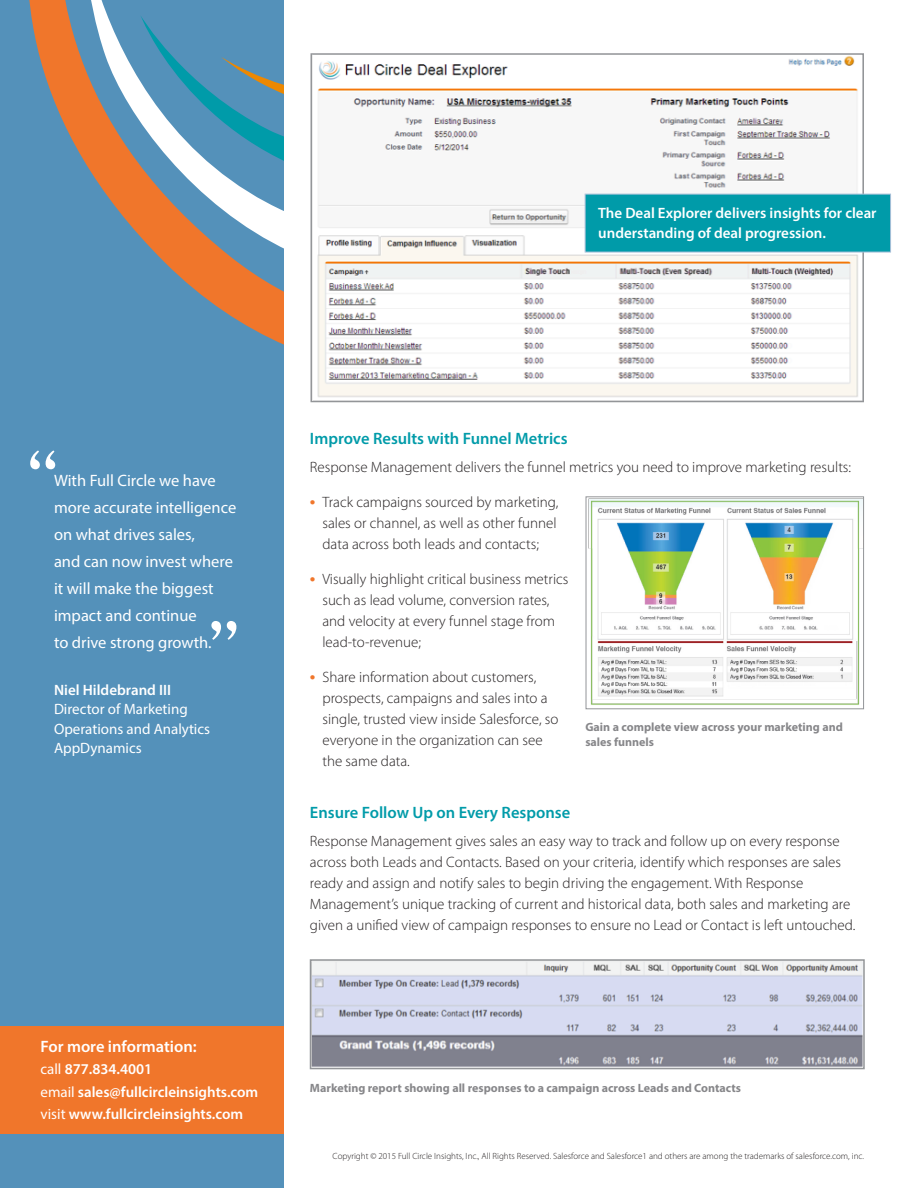
<style>
.page{position:relative;width:918px;height:1188px;background:#fff}
.page>*{position:absolute;margin:0;border:0;box-sizing:border-box;transform-origin:0 0}
.t1{font:63px "Caslon Three";color:#fff}
.Subhead_1{font:16.5px/27px "Myriad Pro";color:#fff}
.Intro_Text{font:600 16.5px "Myriad Pro";color:#009ba9}
.subhead{font:600 16.5px "Myriad Pro";color:#009ba9}
.subhead-2{font:600 16.5px "Myriad Pro";color:#fff}
.Intro_Text-2{font:300 15px/21px "Myriad Pro";color:#231f20}
.subhead-3{font:600 15px/22.5px "Myriad Pro";color:#fff}
.Subhead_1-2{font:15px/19.5px "Myriad Pro";color:#fff}
.Intro_Text-3{font:700 12px/15px "Myriad Pro";color:#87878a}
.subhead-4{font:300 9px "Myriad Pro";color:#231f20}
.s1{font-weight:600}
.s2{font-weight:400}
.s3{font-weight:600;font-size:18px;color:#f0762b}
</style>
<div class="page">
<div style="left:0;top:0;width:284px;height:1188px;background:#5491ba"></div>
<div style="left:0;top:1026px;width:284px;height:108px;background:#f0762b"></div>
<svg style="left:29px;top:0;width:255px;height:345px"></svg>
<img style="left:317px;top:55px;width:545px;height:342px">
<div style="left:585px;top:194px;width:306px;height:58px;background:#009ba9;border:1px solid #a5bfd8"></div>
<img style="left:588px;top:499px;width:274px;height:206px">
<div style="left:586px;top:496px;width:278px;height:213px;border:1px solid #939598"></div>
<img style="left:313px;top:962px;width:549px;height:104px">
<div style="left:310px;top:959px;width:555px;height:110px;border:2px solid #939598"></div>
<p class="subhead-3" style="left:598px;top:203px;width:280px;line-height:19.5px">The Deal Explorer delivers insights for clear understanding of deal progression.</p>
<p class="t1" style="left:27px;top:435px;width:33px">“</p>
<p class="Subhead_1" style="left:54px;top:467px;width:184px">With Full Circle we have more accurate intelligence on what drives sales,<br>and can now invest where it will make the biggest impact and continue<br>to drive strong growth.</p>
<p class="Subhead_1-2" style="left:54px;top:680px;width:158px"><span class="s1">Niel Hildebrand III<br></span>Director of Marketing<br>Operations and Analytics<br>AppDynamics</p>
<p class="t1" style="left:208px;top:606px;width:33px">”</p>
<p class="subhead-2" style="left:40px;top:1036px;width:158px">For more information:</p>
<p class="subhead-3" style="left:40px;top:1058px;width:219px"><span class="s2">call</span> 877.834.4001<br><span class="s2">email</span> sales@fullcircleinsights.com <span class="s2">visit</span> www.fullcircleinsights.com</p>
<p class="Intro_Text" style="left:310px;top:428px;width:259px">Improve Results with Funnel Metrics</p>
<p class="Intro_Text-2" style="left:310px;top:456px;width:543px">Response Management delivers the funnel metrics you need to improve marketing results:</p>
<p class="Intro_Text-2" style="left:322px;top:491px;width:237px;text-align:justify;text-indent:-12px"><span class="s3">•</span> Track campaigns sourced by marketing, sales or channel, as well as other funnel data across both leads and contacts;</p>
<p class="Intro_Text-2" style="left:322px;top:568px;width:248px;text-indent:-12px"><span class="s3">•</span> Visually highlight critical business metrics such as lead volume, conversion rates, and velocity at every funnel stage from lead-to-revenue;</p>
<p class="Intro_Text-2" style="left:322px;top:666px;width:238px;text-indent:-12px"><span class="s3">•</span> Share information about customers, prospects, campaigns and sales into a single, trusted view inside Salesforce, so everyone in the organization can see the same data.</p>
<p class="Intro_Text-3" style="left:585px;top:719px;width:259px">Gain a complete view across your marketing and sales funnels</p>
<p class="subhead" style="left:310px;top:802px;width:262px">Ensure Follow Up on Every Response</p>
<p class="Intro_Text-2" style="left:310px;top:830px;width:547px">Response Management gives sales an easy way to track and follow up on every response across both Leads and Contacts. Based on your criteria, identify which responses are sales ready and assign and notify sales to begin driving the engagement. With Response Management’s unique tracking of current and historical data, both sales and marketing are given a unified view of campaign responses to ensure no Lead or Contact is left untouched.</p>
<p class="Intro_Text-3" style="left:310px;top:1080px;width:433px">Marketing report showing all responses to a campaign across Leads and Contacts</p>
<p class="subhead-4" style="left:333px;top:1151px;width:533px">Copyright © 2015 Full Circle Insights, Inc., All Rights Reserved. Salesforce and Salesforce1 and others are among the trademarks of salesforce.com, inc.</p>
</div>
